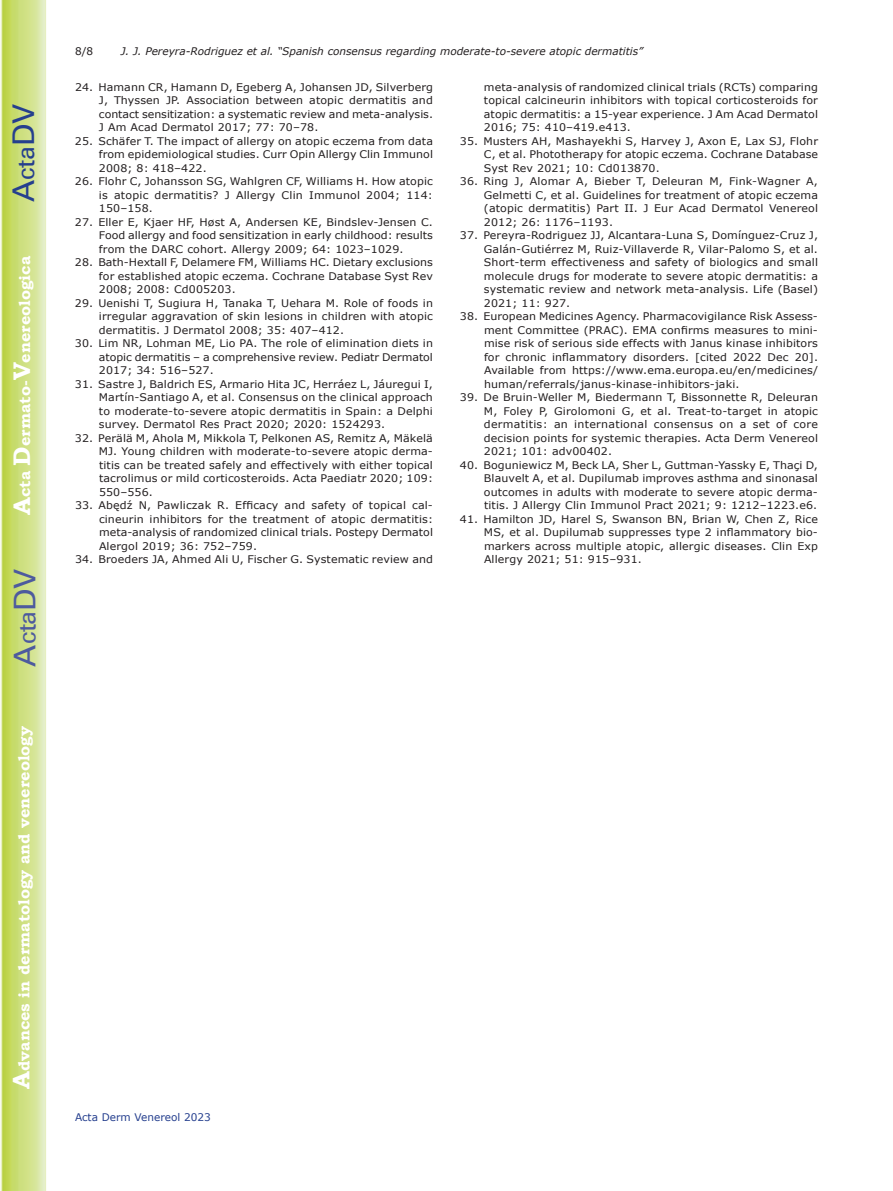
<style>
.page{position:relative;width:893px;height:1191px;background:#fff}
.page>*{position:absolute;margin:0;border:0;box-sizing:border-box;transform-origin:0 0}
.t1{font:30px "Univers";color:#4d5a9e}
.t2{font:30px "Univers";color:#253f8e}
.t3{font:700 15.75px "Bookman Old Style";color:#fff}
.t4{font:10.5px/13.5px "Verdana";letter-spacing:.01em;color:#231f20;text-align:justify;scale:1.05 1}
.t5{font:italic 10.5px "Verdana";color:#231f20}
.t6{font:10.5px "Verdana";color:#253f8e}
.t7{font:10.5px "Verdana";letter-spacing:.01em;color:#231f20}
.s1{font-size:24px}
</style>
<div class="page">
<svg style="left:1px;top:0;width:45px;height:1191px;background:#cfe084"></svg>
<h1 class="t2" style="left:6px;top:202px;width:100px;rotate:-90deg">A<span class="s1">cta</span>DV</h1>
<h2 class="t3" style="left:15px;top:515px;width:260px;rotate:-90deg"><span class="s1">A</span>cta <span class="s1">D</span>ermato-<span class="s1">V</span>enereologica</h2>
<h1 class="t1" style="left:7px;top:666px;width:100px;rotate:-90deg">A<span class="s1">cta</span>DV</h1>
<h2 class="t3" style="left:15px;top:1088px;width:364px;rotate:-90deg"><span class="s1">A</span>dvances in dermatology and venereology</h2>
<p class="t7" style="left:75px;top:44px;width:20px">8/8</p>
<p class="t5" style="left:121px;top:44px;width:524px">J. J. Pereyra-Rodriguez et al. “Spanish consensus regarding moderate-to-severe atopic dermatitis”</p>
<p class="t4" style="left:99px;top:80px;width:320px;text-indent:-24px">24. Hamann CR, Hamann D, Egeberg A, Johansen JD, Silverberg J, Thyssen JP. Association between atopic dermatitis and contact sensitization: a systematic review and meta-analysis.<br>J Am Acad Dermatol 2017; 77: 70–78.</p>
<p class="t4" style="left:99px;top:134px;width:320px;text-indent:-24px">25. Schäfer T. The impact of allergy on atopic eczema from data from epidemiological studies. Curr Opin Allergy Clin Immunol 2008; 8: 418–422.</p>
<p class="t4" style="left:99px;top:175px;width:320px;text-indent:-24px">26. Flohr C, Johansson SG, Wahlgren CF, Williams H. How atopic is atopic dermatitis? J Allergy Clin Immunol 2004; 114:<br>150–158.</p>
<p class="t4" style="left:99px;top:215px;width:320px;text-indent:-24px">27. Eller E, Kjaer HF, Høst A, Andersen KE, Bindslev-Jensen C.<br>Food allergy and food sensitization in early childhood: results from the DARC cohort. Allergy 2009; 64: 1023–1029.</p>
<p class="t4" style="left:99px;top:256px;width:320px;text-indent:-24px">28. Bath-Hextall F, Delamere FM, Williams HC. Dietary exclusions for established atopic eczema. Cochrane Database Syst Rev 2008; 2008: Cd005203.</p>
<p class="t4" style="left:99px;top:296px;width:320px;text-indent:-24px">29. Uenishi T, Sugiura H, Tanaka T, Uehara M. Role of foods in irregular aggravation of skin lesions in children with atopic dermatitis. J Dermatol 2008; 35: 407–412.</p>
<p class="t4" style="left:99px;top:337px;width:320px;text-indent:-24px">30. Lim NR, Lohman ME, Lio PA. The role of elimination diets in atopic dermatitis – a comprehensive review. Pediatr Dermatol 2017; 34: 516–527.</p>
<p class="t4" style="left:99px;top:377px;width:320px;text-indent:-24px">31. Sastre J, Baldrich ES, Armario Hita JC, Herráez L, Jáuregui I, Martín-Santiago A, et al. Consensus on the clinical approach to moderate-to-severe atopic dermatitis in Spain: a Delphi survey. Dermatol Res Pract 2020; 2020: 1524293.</p>
<p class="t4" style="left:99px;top:431px;width:320px;text-indent:-24px">32. Perälä M, Ahola M, Mikkola T, Pelkonen AS, Remitz A, Mäkelä MJ. Young children with moderate-to-severe atopic derma&shy;titis can be treated safely and effectively with either topical tacrolimus or mild corticosteroids. Acta Paediatr 2020; 109:<br>550–556.</p>
<p class="t4" style="left:99px;top:499px;width:320px;text-indent:-24px">33. Abędź N, Pawliczak R. Efficacy and safety of topical cal&shy;cineurin inhibitors for the treatment of atopic dermatitis: meta-analysis of randomized clinical trials. Postepy Dermatol Alergol 2019; 36: 752–759.</p>
<p class="t4" style="left:75px;top:553px;width:342px">34. Broeders JA, Ahmed Ali U, Fischer G. Systematic review and</p>
<p class="t4" style="left:484px;top:80px;width:320px">meta-analysis of randomized clinical trials (RCTs) comparing topical calcineurin inhibitors with topical corticosteroids for atopic dermatitis: a 15-year experience. J Am Acad Dermatol 2016; 75: 410–419.e413.</p>
<p class="t4" style="left:484px;top:134px;width:320px;text-indent:-24px">35. Musters AH, Mashayekhi S, Harvey J, Axon E, Lax SJ, Flohr C, et al. Phototherapy for atopic eczema. Cochrane Database Syst Rev 2021; 10: Cd013870.</p>
<p class="t4" style="left:484px;top:175px;width:320px;text-indent:-24px">36. Ring J, Alomar A, Bieber T, Deleuran M, Fink-Wagner A, Gelmetti C, et al. Guidelines for treatment of atopic eczema (atopic dermatitis) Part II. J Eur Acad Dermatol Venereol 2012; 26: 1176–1193.</p>
<p class="t4" style="left:484px;top:229px;width:320px;text-indent:-24px">37. Pereyra-Rodriguez JJ, Alcantara-Luna S, Domínguez-Cruz J, Galán-Gutiérrez M, Ruiz-Villaverde R, Vilar-Palomo S, et al.<br>Short-term effectiveness and safety of biologics and small molecule drugs for moderate to severe atopic dermatitis: a systematic review and network meta-analysis. Life (Basel)<br>2021; 11: 927.</p>
<p class="t4" style="left:484px;top:310px;width:320px;text-indent:-24px">38. European Medicines Agency. Pharmacovigilance Risk Assess&shy;ment Committee (PRAC). EMA confirms measures to mini&shy;mise risk of serious side effects with Janus kinase inhibitors for chronic inflammatory disorders. [cited 2022 Dec 20].<br>Available from https://www.ema.europa.eu/en/medicines/ human/referrals/janus-kinase-inhibitors-jaki.</p>
<p class="t4" style="left:484px;top:391px;width:320px;text-indent:-24px">39. De Bruin-Weller M, Biedermann T, Bissonnette R, Deleuran M, Foley P, Girolomoni G, et al. Treat-to-target in atopic dermatitis: an international consensus on a set of core decision points for systemic therapies. Acta Derm Venereol 2021; 101: adv00402.</p>
<p class="t4" style="left:484px;top:458px;width:320px;text-indent:-24px">40. Boguniewicz M, Beck LA, Sher L, Guttman-Yassky E, Thaçi D, Blauvelt A, et al. Dupilumab improves asthma and sinonasal outcomes in adults with moderate to severe atopic derma&shy;titis. J Allergy Clin Immunol Pract 2021; 9: 1212–1223.e6.</p>
<p class="t4" style="left:484px;top:512px;width:320px;text-indent:-24px">41. Hamilton JD, Harel S, Swanson BN, Brian W, Chen Z, Rice MS, et al. Dupilumab suppresses type 2 inflammatory bio&shy;markers across multiple atopic, allergic diseases. Clin Exp Allergy 2021; 51: 915–931.</p>
<p class="t6" style="left:75px;top:1110px;width:137px">Acta Derm Venereol 2023</p>
</div>
